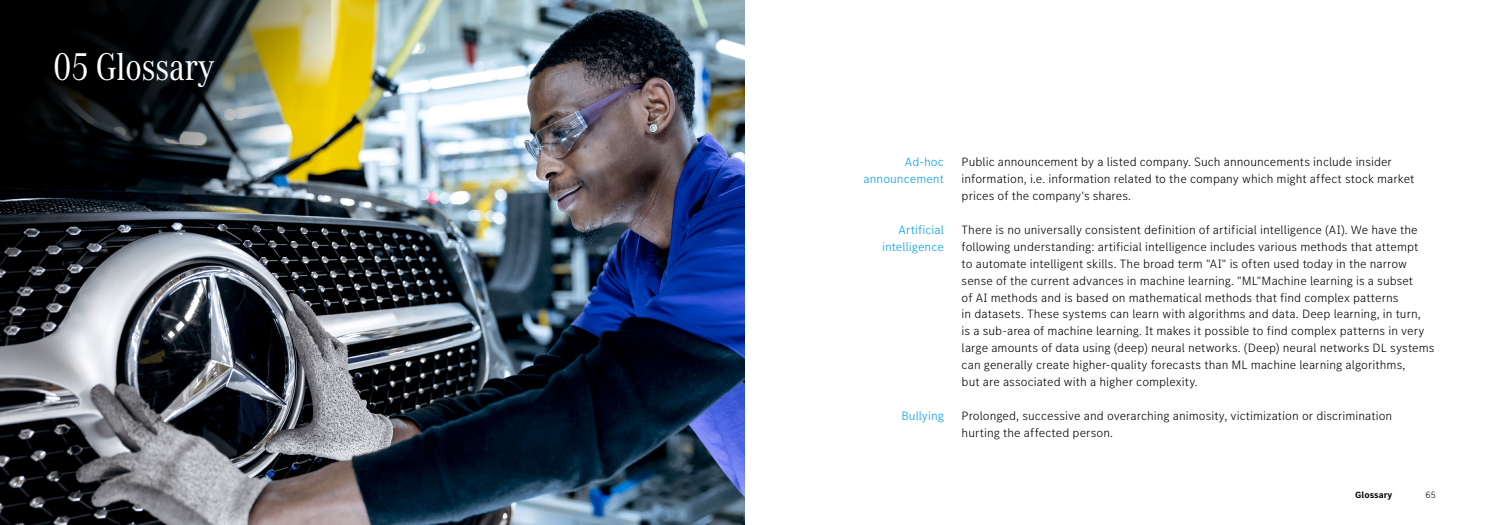
<style>
.page{position:relative;width:1489px;height:525px;background:#fff}
.page>*{position:absolute;margin:0;border:0;box-sizing:border-box;transform-origin:0 0}
.t1{font:40px "MB Corpo A Title Cond";color:#fff}
.t2{font:300 12.5px/16.9px "MB Corpo S Text";letter-spacing:.005em;color:#000}
.t3{font:300 12.5px/16.9px "MB Corpo S Text";letter-spacing:.005em;color:#009ee3;text-align:right}
.t4{font:700 9.38px "MB Corpo S Text";color:#000}
.t5{font:300 9.38px "MB Corpo S Text";color:#000}
</style>
<div class="page">
<img style="left:0;top:0;width:744px;height:524px">
<img style="left:0;top:0;width:331px;height:190px">
<h1 class="t1" style="left:53px;top:40px;width:162px">05 Glossary</h1>
<p class="t3" style="left:863px;top:153px;width:82px">Ad-hoc announcement</p>
<p class="t3" style="left:882px;top:220px;width:63px">Artificial intelligence</p>
<p class="t3" style="left:901px;top:406px;width:44px">Bullying</p>
<p class="t2" style="left:961px;top:153px;width:454px">Public announcement by a listed company. Such announcements include insider information, i.e. information related to the company which might affect stock market prices of the company's shares.</p>
<p class="t2" style="left:961px;top:220px;width:474px">There is no universally consistent definition of artificial intelligence (AI). We have the following understanding: artificial intelligence includes various methods that attempt<br>to automate intelligent skills. The broad term "AI" is often used today in the narrow sense of the current advances in machine learning. "ML"Machine learning is a subset<br>of AI methods and is based on mathematical methods that find complex patterns<br>in datasets. These systems can learn with algorithms and data. Deep learning, in turn,<br>is a sub-area of machine learning. It makes it possible to find complex patterns in very large amounts of data using (deep) neural networks. (Deep) neural networks DL systems can generally create higher-quality forecasts than ML machine learning algorithms,<br>but are associated with a higher complexity.</p>
<p class="t2" style="left:961px;top:406px;width:432px">Prolonged, successive and overarching animosity, victimization or discrimination hurting the affected person.</p>
<p class="t4" style="left:1355px;top:488px;width:39px">Glossary</p>
<p class="t5" style="left:1425px;top:488px;width:12px">65</p>
</div>
